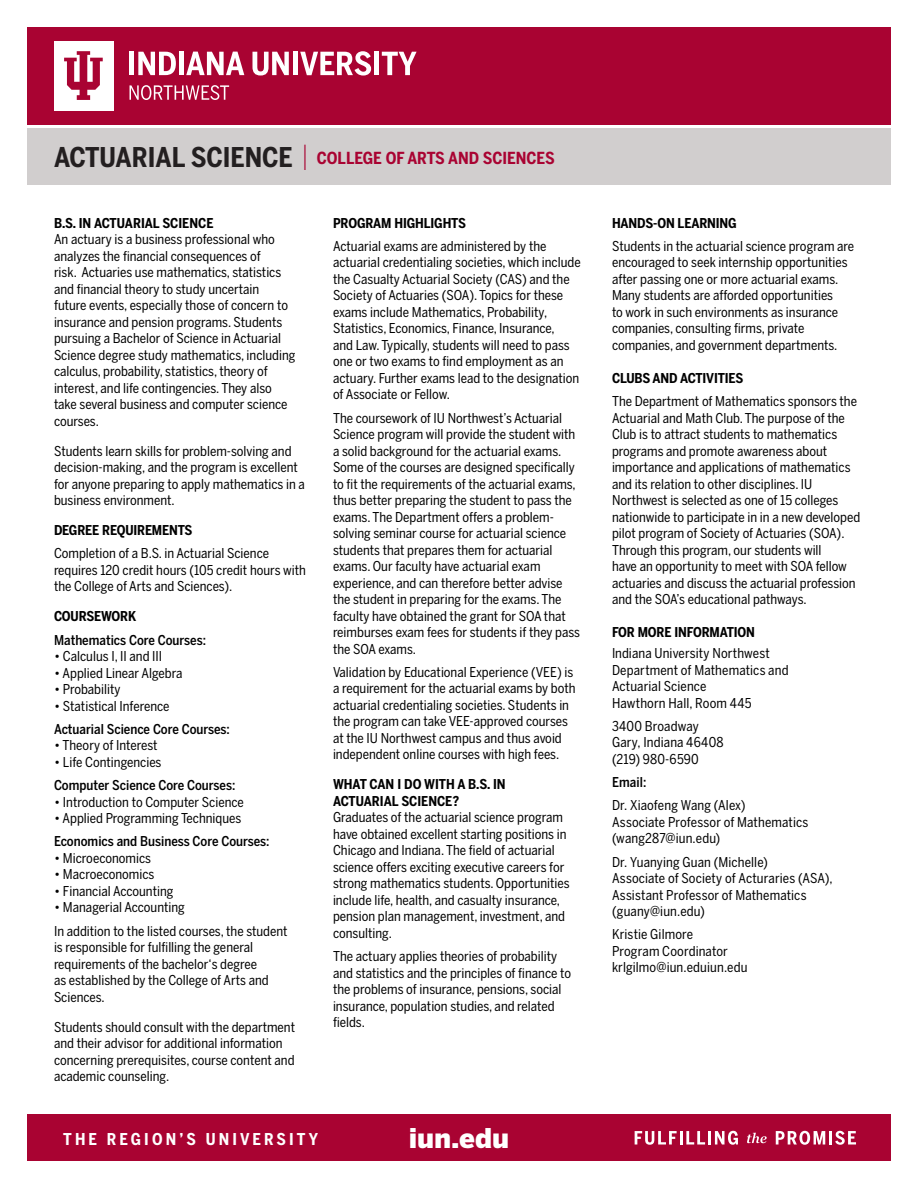
<style>
.page{position:relative;width:918px;height:1188px;background:#fff}
.page>*{position:absolute;margin:0;border:0;box-sizing:border-box;transform-origin:0 0}
.t1{font:900 27px "Benton Sans";letter-spacing:-.005em;color:#fff}
.t2{font:700 16.5px "Benton Sans Cond";color:#a90332}
.t3{font:700 16.2px "Benton Sans Cond";letter-spacing:.19em;color:#fff}
.t4{font:13.5px/16.5px "Benton Sans Cond";color:#000}
.t5{font:700 13.5px "Benton Sans Cond";letter-spacing:-.01em;color:#000}
.t6{font:500 13.5px "Benton Sans Cond";color:#000}
.s1{font-size:27px;color:#231f20}
.s2{font-weight:300;font-size:34.2px}
</style>
<div class="page">
<div style="left:27px;top:1115px;width:864px;height:46px;background:#a90332"></div>
<svg style="left:635px;top:1131px;width:70px;height:14px"></svg>
<hr style="left:708px;top:1131px;width:3px;height:14px;background:#fff">
<svg style="left:715px;top:1131px;width:23px;height:14px"></svg>
<svg style="left:747px;top:1133px;width:20px;height:10px"></svg>
<svg style="left:776px;top:1131px;width:49px;height:14px"></svg>
<hr style="left:829px;top:1131px;width:3px;height:14px;background:#fff">
<svg style="left:835px;top:1131px;width:21px;height:14px"></svg>
<div style="left:27px;top:129px;width:864px;height:56px;background:#d1cece"></div>
<div style="left:27px;top:27px;width:864px;height:97px;background:#a90332"></div>
<div style="left:54px;top:41px;width:59px;height:69px;background:#fff"></div>
<svg style="left:64px;top:51px;width:39px;height:49px"></svg>
<hr style="left:130px;top:52px;width:4px;height:23px;background:#fff">
<svg style="left:138px;top:52px;width:38px;height:23px"></svg>
<div style="left:179px;top:52px;width:5px;height:23px;background:#fff"></div>
<svg style="left:186px;top:52px;width:58px;height:23px"></svg>
<svg style="left:252px;top:52px;width:37px;height:24px"></svg>
<div style="left:293px;top:52px;width:5px;height:23px;background:#fff"></div>
<svg style="left:300px;top:51px;width:71px;height:25px"></svg>
<div style="left:374px;top:52px;width:5px;height:23px;background:#fff"></div>
<svg style="left:382px;top:52px;width:35px;height:23px"></svg>
<svg style="left:130px;top:85px;width:99px;height:15px"></svg>
<p class="t2" style="left:54px;top:148px;width:502px"><span class="s1">ACTUARIAL SCIENCE</span> <span class="s2">I</span> COLLEGE OF ARTS AND SCIENCES</p>
<p class="t5" style="left:54px;top:214px;width:161px">B.S. IN ACTUARIAL SCIENCE</p>
<p class="t4" style="left:54px;top:231px;width:243px">An actuary is a business professional who analyzes the financial consequences of<br>risk. Actuaries use mathematics, statistics and financial theory to study uncertain<br>future events, especially those of concern to insurance and pension programs. Students pursuing a Bachelor of Science in Actuarial Science degree study mathematics, including calculus, probability, statistics, theory of interest, and life contingencies. They also take several business and computer science courses.</p>
<p class="t4" style="left:54px;top:442px;width:252px">Students learn skills for problem-solving and decision-making, and the program is excellent for anyone preparing to apply mathematics in a business environment.</p>
<p class="t5" style="left:54px;top:522px;width:140px">DEGREE REQUIREMENTS</p>
<p class="t4" style="left:54px;top:545px;width:253px">Completion of a B.S. in Actuarial Science requires 120 credit hours (105 credit hours with the College of Arts and Sciences).</p>
<p class="t5" style="left:54px;top:608px;width:84px">COURSEWORK</p>
<p class="t6" style="left:54px;top:631px;width:154px">Mathematics Core Courses:</p>
<p class="t4" style="left:54px;top:648px;width:110px">• Calculus I, II and III</p>
<p class="t4" style="left:54px;top:664px;width:130px">• Applied Linear Algebra</p>
<p class="t4" style="left:54px;top:681px;width:68px">• Probability</p>
<p class="t4" style="left:54px;top:697px;width:117px">• Statistical Inference</p>
<p class="t6" style="left:54px;top:721px;width:177px">Actuarial Science Core Courses:</p>
<p class="t4" style="left:54px;top:737px;width:105px">• Theory of Interest</p>
<p class="t4" style="left:54px;top:754px;width:109px">• Life Contingencies</p>
<p class="t6" style="left:54px;top:777px;width:183px">Computer Science Core Courses:</p>
<p class="t4" style="left:54px;top:793px;width:191px">• Introduction to Computer Science</p>
<p class="t4" style="left:54px;top:810px;width:189px">• Applied Programming Techniques</p>
<p class="t6" style="left:54px;top:833px;width:217px">Economics and Business Core Courses:</p>
<p class="t4" style="left:54px;top:850px;width:98px">• Microeconomics</p>
<p class="t4" style="left:54px;top:866px;width:102px">• Macroeconomics</p>
<p class="t4" style="left:54px;top:883px;width:121px">• Financial Accounting</p>
<p class="t4" style="left:54px;top:899px;width:132px">• Managerial Accounting</p>
<p class="t4" style="left:54px;top:922px;width:235px">In addition to the listed courses, the student is responsible for fulfilling the general requirements of the bachelor‘s degree<br>as established by the College of Arts and Sciences.</p>
<p class="t4" style="left:54px;top:1018px;width:243px">Students should consult with the department and their advisor for additional information concerning prerequisites, course content and academic counseling.</p>
<p class="t5" style="left:333px;top:214px;width:135px">PROGRAM HIGHLIGHTS</p>
<p class="t4" style="left:333px;top:238px;width:249px">Actuarial exams are administered by the actuarial credentialing societies, which include the Casualty Actuarial Society (CAS) and the Society of Actuaries (SOA). Topics for these exams include Mathematics, Probability, Statistics, Economics, Finance, Insurance,<br>and Law. Typically, students will need to pass one or two exams to find employment as an actuary. Further exams lead to the designation of Associate or Fellow.</p>
<p class="t4" style="left:333px;top:409px;width:249px">The coursework of IU Northwest’s Actuarial Science program will provide the student with a solid background for the actuarial exams.<br>Some of the courses are designed specifically to fit the requirements of the actuarial exams, thus better preparing the student to pass the exams. The Department offers a problem&shy;solving seminar course for actuarial science students that prepares them for actuarial exams. Our faculty have actuarial exam experience, and can therefore better advise the student in preparing for the exams. The faculty have obtained the grant for SOA that reimburses exam fees for students if they pass the SOA exams.</p>
<p class="t4" style="left:333px;top:664px;width:244px">Validation by Educational Experience (VEE) is a requirement for the actuarial exams by both actuarial credentialing societies. Students in the program can take VEE-approved courses at the IU Northwest campus and thus avoid independent online courses with high fees.</p>
<p class="t5" style="left:333px;top:776px;width:174px">WHAT CAN I DO WITH A B.S. IN</p>
<p class="t5" style="left:333px;top:793px;width:128px">ACTUARIAL SCIENCE?</p>
<p class="t4" style="left:333px;top:809px;width:238px">Graduates of the actuarial science program have obtained excellent starting positions in Chicago and Indiana. The field of actuarial science offers exciting executive careers for strong mathematics students. Opportunities include life, health, and casualty insurance, pension plan management, investment, and consulting.</p>
<p class="t4" style="left:333px;top:948px;width:240px">The actuary applies theories of probability and statistics and the principles of finance to the problems of insurance, pensions, social insurance, population studies, and related fields.</p>
<p class="t3" style="left:63px;top:1129px;width:256px">THE REGION’S UNIVERSITY</p>
<h1 class="t1" style="left:409px;top:1121px;width:102px">iun.edu</h1>
<p class="t5" style="left:612px;top:214px;width:126px">HANDS-ON LEARNING</p>
<p class="t4" style="left:612px;top:238px;width:244px">Students in the actuarial science program are encouraged to seek internship opportunities after passing one or more actuarial exams.<br>Many students are afforded opportunities<br>to work in such environments as insurance companies, consulting firms, private companies, and government departments.</p>
<p class="t5" style="left:612px;top:370px;width:133px">CLUBS AND ACTIVITIES</p>
<p class="t4" style="left:612px;top:393px;width:250px">The Department of Mathematics sponsors the Actuarial and Math Club. The purpose of the Club is to attract students to mathematics programs and promote awareness about importance and applications of mathematics and its relation to other disciplines. IU Northwest is selected as one of 15 colleges nationwide to participate in in a new developed pilot program of Society of Actuaries (SOA).<br>Through this program, our students will<br>have an opportunity to meet with SOA fellow actuaries and discuss the actuarial profession and the SOA’s educational pathways.</p>
<p class="t5" style="left:612px;top:624px;width:145px">FOR MORE INFORMATION</p>
<p class="t4" style="left:612px;top:645px;width:178px">Indiana University Northwest<br>Department of Mathematics and<br>Actuarial Science<br>Hawthorn Hall, Room 445</p>
<p class="t4" style="left:612px;top:718px;width:88px">3400 Broadway</p>
<p class="t4" style="left:612px;top:734px;width:113px">Gary, Indiana 46408</p>
<p class="t4" style="left:612px;top:751px;width:88px">(219) 980-6590</p>
<p class="t6" style="left:612px;top:774px;width:36px">Email:</p>
<p class="t4" style="left:612px;top:797px;width:198px">Dr. Xiaofeng Wang (Alex)<br>Associate Professor of Mathematics (wang287@iun.edu)</p>
<p class="t4" style="left:612px;top:853px;width:157px">Dr. Yuanying Guan (Michelle)</p>
<p class="t4" style="left:612px;top:870px;width:222px">Associate of Society of Acturaries (ASA),<br>Assistant Professor of Mathematics</p>
<p class="t4" style="left:612px;top:903px;width:94px">(guany@iun.edu)</p>
<p class="t4" style="left:612px;top:926px;width:117px">Kristie Gilmore<br>Program Coordinator</p>
<p class="t4" style="left:612px;top:959px;width:137px">krlgilmo@iun.eduiun.edu</p>
</div>
